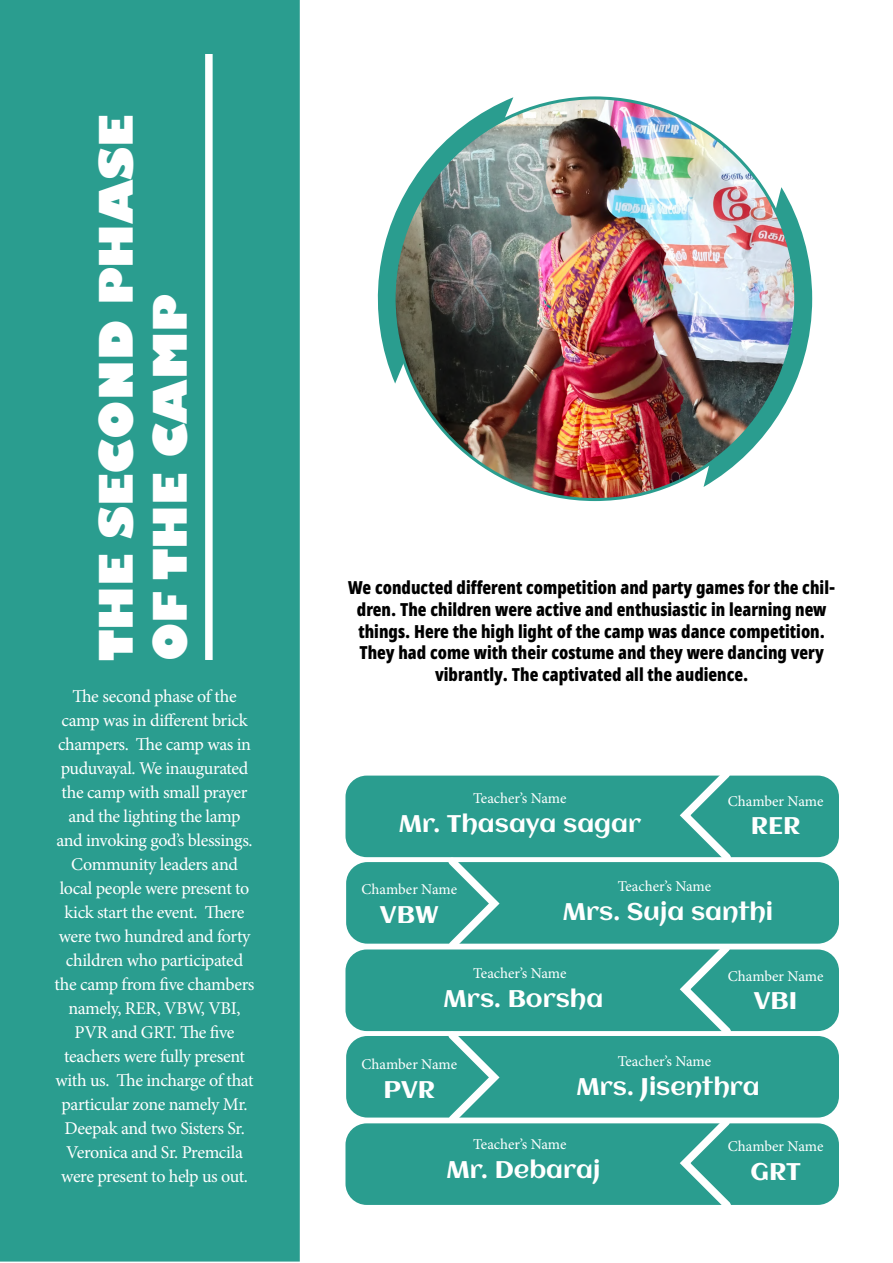
<style>
.page{position:relative;width:893px;height:1263px;background:#fff}
.page>*{position:absolute;margin:0;border:0;box-sizing:border-box;transform-origin:0 0}
.t1{font:800 45px/54px "Gill Sans";color:#fff}
.t2{font:24px "Aclonica";color:#fff}
.t3{font:18px/24px "Minion Pro";letter-spacing:-.025em;color:#fff;text-align:center}
.t4{font:900 extra-condensed 18px/21.6px "Noto Sans Tamil";color:#000;text-align:center}
.t5{font:15px "Minion Pro";letter-spacing:-.005em;color:#fff}
</style>
<div class="page">
<div style="left:0;top:0;width:300px;height:1261px;background:#2a9d8f"></div>
<svg style="left:704px;top:187px;width:108px;height:300px"></svg>
<svg style="left:377px;top:97px;width:136px;height:287px"></svg>
<div style="left:205px;top:54px;width:8px;height:606px;background:#fff"></div>
<img style="left:394px;top:98px;width:402px;height:402px;border-radius:201px">
<div style="left:345px;top:776px;width:494px;height:81px;background:#2a9d8f;border-radius:21px"></div>
<div style="left:345px;top:949px;width:494px;height:82px;background:#2a9d8f;border-radius:21px"></div>
<div style="left:345px;top:1123px;width:494px;height:82px;background:#2a9d8f;border-radius:21px"></div>
<div style="left:346px;top:862px;width:493px;height:82px;background:#2a9d8f;border-radius:21px"></div>
<div style="left:346px;top:1036px;width:493px;height:81px;background:#2a9d8f;border-radius:21px"></div>
<svg style="left:441px;top:857px;width:64px;height:93px"></svg>
<svg style="left:441px;top:1031px;width:64px;height:93px"></svg>
<svg style="left:674px;top:775px;width:64px;height:88px"></svg>
<svg style="left:674px;top:943px;width:64px;height:89px"></svg>
<svg style="left:674px;top:1117px;width:64px;height:88px"></svg>
<h1 class="t1" style="left:93px;top:661px;width:548px;rotate:-90deg">THE SECOND PHASE<br>OF THE CAMP</h1>
<p class="t3" style="left:55px;top:684px;width:201px">The second phase of the camp was in different brick champers. The camp was in puduvayal. We inaugurated the camp with small prayer and the lighting the lamp and invoking god’s blessings.<br>Community leaders and local people were present to kick start the event. There were two hundred and forty children who participated the camp from five chambers namely, RER, VBW, VBI,<br>PVR and GRT. The five teachers were fully present with us. The incharge of that particular zone namely Mr.<br>Deepak and two Sisters Sr.<br>Veronica and Sr. Premcila were present to help us out.</p>
<p class="t4" style="left:348px;top:577px;width:488px">We conducted different competition and party games for the chil&shy;dren. The children were active and enthusiastic in learning new things. Here the high light of the camp was dance competition.<br>They had come with their costume and they were dancing very vibrantly. The captivated all the audience.</p>
<p class="t5" style="left:473px;top:788px;width:95px">Teacher’s Name</p>
<h2 class="t2" style="left:398px;top:807px;width:244px">Mr. Thasaya sagar</h2>
<p class="t5" style="left:728px;top:791px;width:97px">Chamber Name</p>
<h2 class="t2" style="left:751px;top:809px;width:51px">RER</h2>
<p class="t5" style="left:362px;top:879px;width:97px">Chamber Name</p>
<h2 class="t2" style="left:380px;top:897px;width:60px">VBW</h2>
<p class="t5" style="left:618px;top:876px;width:95px">Teacher’s Name</p>
<h2 class="t2" style="left:562px;top:895px;width:212px">Mrs. Suja santhi</h2>
<p class="t5" style="left:473px;top:963px;width:95px">Teacher’s Name</p>
<h2 class="t2" style="left:443px;top:982px;width:162px">Mrs. Borsha</h2>
<p class="t5" style="left:728px;top:966px;width:97px">Chamber Name</p>
<h2 class="t2" style="left:754px;top:984px;width:45px">VBI</h2>
<p class="t5" style="left:362px;top:1054px;width:97px">Chamber Name</p>
<h2 class="t2" style="left:384px;top:1072px;width:53px">PVR</h2>
<p class="t5" style="left:618px;top:1051px;width:95px">Teacher’s Name</p>
<h2 class="t2" style="left:576px;top:1069px;width:185px">Mrs. Jisenthra</h2>
<p class="t5" style="left:473px;top:1134px;width:95px">Teacher’s Name</p>
<h2 class="t2" style="left:446px;top:1153px;width:156px">Mr. Debaraj</h2>
<p class="t5" style="left:728px;top:1136px;width:97px">Chamber Name</p>
<h2 class="t2" style="left:750px;top:1155px;width:52px">GRT</h2>
</div>
